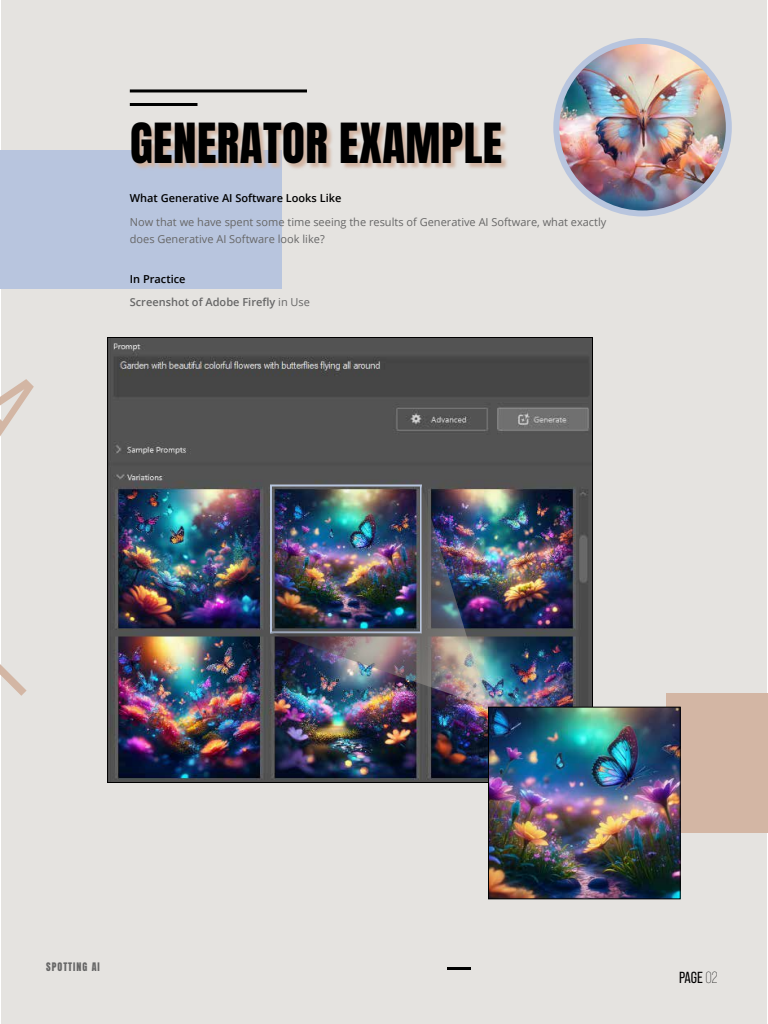
<style>
.page{position:relative;width:768px;height:1024px;background:#fff}
.page>*{position:absolute;margin:0;border:0;box-sizing:border-box;transform-origin:0 0}
.t1{font:47px "Anton";letter-spacing:.01em;color:#000}
.t2{font:16px "Bebas Neue Pro";color:#000}
.t3{font:11px/17px "Open Sans";color:#676767}
.t4{font:600 11px "Open Sans";color:#000}
.t5{font:600 11px "Open Sans";color:#676767}
.t6{font:10px "Anton";letter-spacing:.1em;color:#676767}
.s1{font-weight:400}
.s2{font-weight:300}
</style>
<div class="page">
<div style="left:1px;top:0;width:766px;height:1024px;background:#e5e3e0"></div>
<hr style="left:447px;top:967px;width:24px;height:3px;background:#000">
<hr style="left:130px;top:89px;width:177px;height:3px;background:#000">
<hr style="left:130px;top:103px;width:68px;height:3px;background:#000">
<div style="left:0;top:150px;width:282px;height:140px;background:#b8c5de"></div>
<div style="left:666px;top:694px;width:102px;height:139px;background:#d3b6a4"></div>
<img style="left:109px;top:339px;width:482px;height:442px">
<img style="left:490px;top:709px;width:189px;height:188px">
<div style="left:488px;top:707px;width:193px;height:192px;border:1px solid #000"></div>
<img style="left:270px;top:485px;width:218px;height:222px">
<img style="left:556px;top:41px;width:173px;height:173px;border-radius:86px">
<div style="left:553px;top:38px;width:179px;height:178px;border:6px solid #b8c5de;border-radius:50%"></div>
<svg style="left:134px;top:124px;width:373px;height:45px"></svg>
<h1 class="t1" style="left:130px;top:119px;width:374px">GENERATOR EXAMPLE</h1>
<p class="t4" style="left:130px;top:190px;width:213px">What Generative AI Software Looks Like</p>
<p class="t3" style="left:130px;top:213px;width:478px">Now that we have spent some time seeing the results of Generative AI Software, what exactly does Generative AI Software look like?</p>
<p class="t4" style="left:130px;top:271px;width:57px">In Practice</p>
<p class="t5" style="left:130px;top:294px;width:182px">Screenshot of Adobe Firefly <span class="s1">in Use</span></p>
<p class="t6" style="left:46px;top:962px;width:55px">SPOTTING AI</p>
<h2 class="t2" style="left:679px;top:968px;width:40px">PAGE <span class="s2">02</span></h2>
</div>
